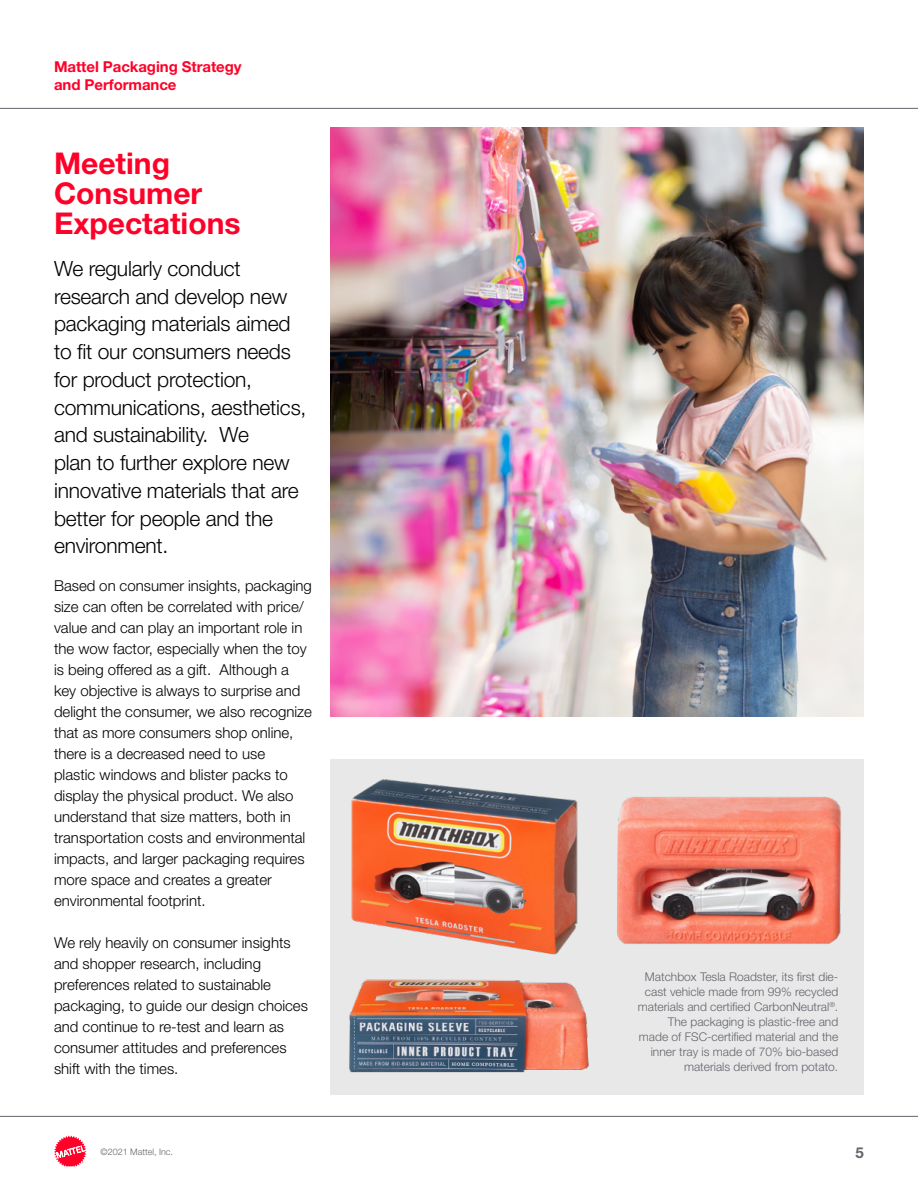
<style>
.page{position:relative;width:918px;height:1188px;background:#fff}
.page>*{position:absolute;margin:0;border:0;box-sizing:border-box;transform-origin:0 0}
.t1{font:700 30px/30px "Helvetica Neue LT Std";color:#ff0028}
.t2{font:300 21px/27.8px "Helvetica Neue LT Std";letter-spacing:-.01em;color:#000}
.t3{font:300 15px/21px "Helvetica Neue LT Std";color:#000}
.t4{font:700 15px/18px "Helvetica Neue LT Std";letter-spacing:-.005em;color:#ff0028}
.t5{font:700 15px "Helvetica Neue LT Std";color:#62656a}
.t6{font:300 12px/15px "Helvetica Neue LT Std";color:#62656a;text-align:right}
.t7{font:300 9px "Helvetica Neue LT Std";color:#62656a}
</style>
<div class="page">
<img style="left:330px;top:128px;width:534px;height:589px">
<div style="left:330px;top:759px;width:534px;height:336px;background:#e8e8e9"></div>
<img style="left:351px;top:779px;width:227px;height:176px">
<img style="left:349px;top:979px;width:240px;height:94px">
<img style="left:617px;top:797px;width:224px;height:147px">
<hr style="left:0;top:108px;width:918px;height:1px;background:#62656a">
<hr style="left:0;top:1116px;width:918px;height:1px;background:#62656a">
<svg style="left:54px;top:1135px;width:33px;height:31px"></svg>
<p class="t4" style="left:54px;top:58px;width:189px">Mattel Packaging Strategy and Performance</p>
<h1 class="t1" style="left:54px;top:148px;width:188px">Meeting<br>Consumer<br>Expectations</h1>
<p class="t2" style="left:54px;top:254px;width:254px">We regularly conduct research and develop new packaging materials aimed to fit our consumers needs for product protection, communications, aesthetics, and sustainability. We<br>plan to further explore new innovative materials that are better for people and the environment.</p>
<p class="t3" style="left:54px;top:575px;width:259px">Based on consumer insights, packaging size can often be correlated with price/ value and can play an important role in the wow factor, especially when the toy is being offered as a gift. Although a key objective is always to surprise and delight the consumer, we also recognize that as more consumers shop online, there is a decreased need to use<br>plastic windows and blister packs to display the physical product. We also understand that size matters, both in transportation costs and environmental impacts, and larger packaging requires more space and creates a greater environmental footprint.</p>
<p class="t3" style="left:54px;top:932px;width:255px">We rely heavily on consumer insights and shopper research, including preferences related to sustainable packaging, to guide our design choices and continue to re-test and learn as consumer attitudes and preferences shift with the times.</p>
<p class="t6" style="left:638px;top:969px;width:202px">Matchbox Tesla Roadster, its first die&shy;cast vehicle made from 99% recycled materials and certified CarbonNeutral<sup>®</sup>.<br>The packaging is plastic-free and made of FSC-certified material and the inner tray is made of 70% bio-based materials derived from potato.</p>
<p class="t7" style="left:100px;top:1146px;width:74px">©2021 Mattel, Inc.</p>
<p class="t5" style="left:856px;top:1143px;width:10px">5</p>
</div>
